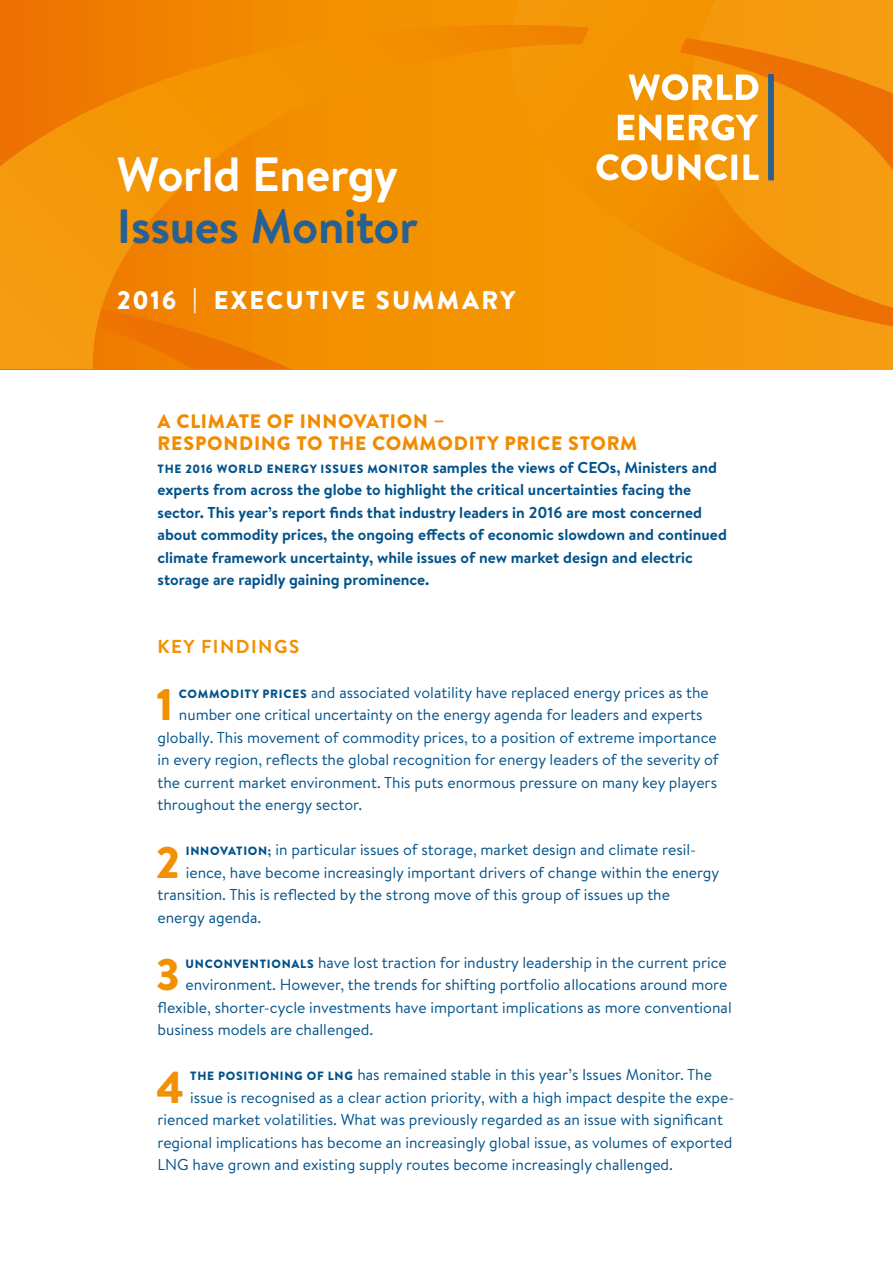
<style>
.page{position:relative;width:893px;height:1263px;background:#fff}
.page>*{position:absolute;margin:0;border:0;box-sizing:border-box;transform-origin:0 0}
.t1{font:700 48px "Brandon Text";letter-spacing:-.005em;color:#276092}
.t2{font:700 48px "Brandon Text";letter-spacing:-.005em;color:#fff}
.t3{font:900 44.1px "Brandon Text";color:#f39000}
.t4{font:900 25.5px "Brandon Text";letter-spacing:.08em;color:#fff}
.t5{font:900 19.5px/22.5px "Brandon Text";letter-spacing:.04em;color:#f38b00}
.t6{font:700 18.75px "Brandon Text";letter-spacing:.08em;color:#f39000}
.t7{font:15.75px "Brandon Text";color:#00528a}
.t8{font:700 15.75px/22.5px "Brandon Text";color:#00528a}
.s1{font-weight:900;font-size:12px}
</style>
<div class="page">
<div style="left:0;top:0;width:893px;height:369px;background:linear-gradient(to right,#ef7b00,#f6a20e)"></div>
<svg style="left:511px;top:0;width:382px;height:326px;background:#f39308"></svg>
<svg style="left:0;top:25px;width:588px;height:344px;background:#f28e02"></svg>
<svg style="left:596px;top:38px;width:297px;height:142px;background:#f49f29"></svg>
<div style="left:768px;top:74px;width:6px;height:106px;background:#276092"></div>
<h1 class="t2" style="left:117px;top:141px;width:283px">World Energy</h1>
<h1 class="t1" style="left:117px;top:193px;width:302px">Issues Monitor</h1>
<h3 class="t4" style="left:117px;top:282px;width:400px">2016 | EXECUTIVE SUMMARY</h3>
<p class="t5" style="left:158px;top:409px;width:481px">A CLIMATE OF INNOVATION –<br>RESPONDING TO THE COMMODITY PRICE STORM</p>
<p class="t8" style="left:158px;top:455px;width:571px"><span class="s1">THE 2016 WORLD ENERGY ISSUES MONITOR</span> samples the views of CEOs, Ministers and experts from across the globe to highlight the critical uncertainties facing the sector. This year’s report finds that industry leaders in 2016 are most concerned about commodity prices, the ongoing effects of economic slowdown and continued climate framework uncertainty, while issues of new market design and electric storage are rapidly gaining prominence.</p>
<p class="t6" style="left:158px;top:633px;width:143px">KEY FINDINGS</p>
<h2 class="t3" style="left:156px;top:674px;width:19px">1</h2>
<p class="t7" style="left:179px;top:681px;width:531px"><span class="s1">COMMODITY PRICES</span> and associated volatility have replaced energy prices as the</p>
<p class="t7" style="left:179px;top:704px;width:525px">number one critical uncertainty on the energy agenda for leaders and experts</p>
<p class="t7" style="left:158px;top:726px;width:561px">globally. This movement of commodity prices, to a position of extreme importance</p>
<p class="t7" style="left:158px;top:749px;width:563px">in every region, reflects the global recognition for energy leaders of the severity of</p>
<p class="t7" style="left:158px;top:771px;width:561px">the current market environment. This puts enormous pressure on many key players</p>
<p class="t7" style="left:158px;top:794px;width:206px">throughout the energy sector.</p>
<h2 class="t3" style="left:156px;top:831px;width:26px">2</h2>
<p class="t7" style="left:186px;top:839px;width:512px"><span class="s1">INNOVATION;</span> in particular issues of storage, market design and climate resil-</p>
<p class="t7" style="left:186px;top:861px;width:535px">ience, have become increasingly important drivers of change within the energy</p>
<p class="t7" style="left:158px;top:884px;width:514px">transition. This is reflected by the strong move of this group of issues up the</p>
<p class="t7" style="left:158px;top:906px;width:105px">energy agenda.</p>
<h2 class="t3" style="left:156px;top:944px;width:26px">3</h2>
<p class="t7" style="left:186px;top:951px;width:543px"><span class="s1">UNCONVENTIONALS</span> have lost traction for industry leadership in the current price</p>
<p class="t7" style="left:186px;top:974px;width:543px">environment. However, the trends for shifting portfolio allocations around more</p>
<p class="t7" style="left:157px;top:996px;width:576px">flexible, shorter-cycle investments have important implications as more conventional</p>
<p class="t7" style="left:157px;top:1019px;width:217px">business models are challenged.</p>
<h2 class="t3" style="left:156px;top:1056px;width:30px">4</h2>
<p class="t7" style="left:190px;top:1064px;width:523px"><span class="s1">THE POSITIONING OF LNG</span> has remained stable in this year’s Issues Monitor. The</p>
<p class="t7" style="left:190px;top:1086px;width:546px">issue is recognised as a clear action priority, with a high impact despite the expe-</p>
<p class="t7" style="left:158px;top:1109px;width:567px">rienced market volatilities. What was previously regarded as an issue with significant</p>
<p class="t7" style="left:158px;top:1131px;width:576px">regional implications has become an increasingly global issue, as volumes of exported</p>
<p class="t7" style="left:158px;top:1154px;width:517px">LNG have grown and existing supply routes become increasingly challenged.</p>
</div>
